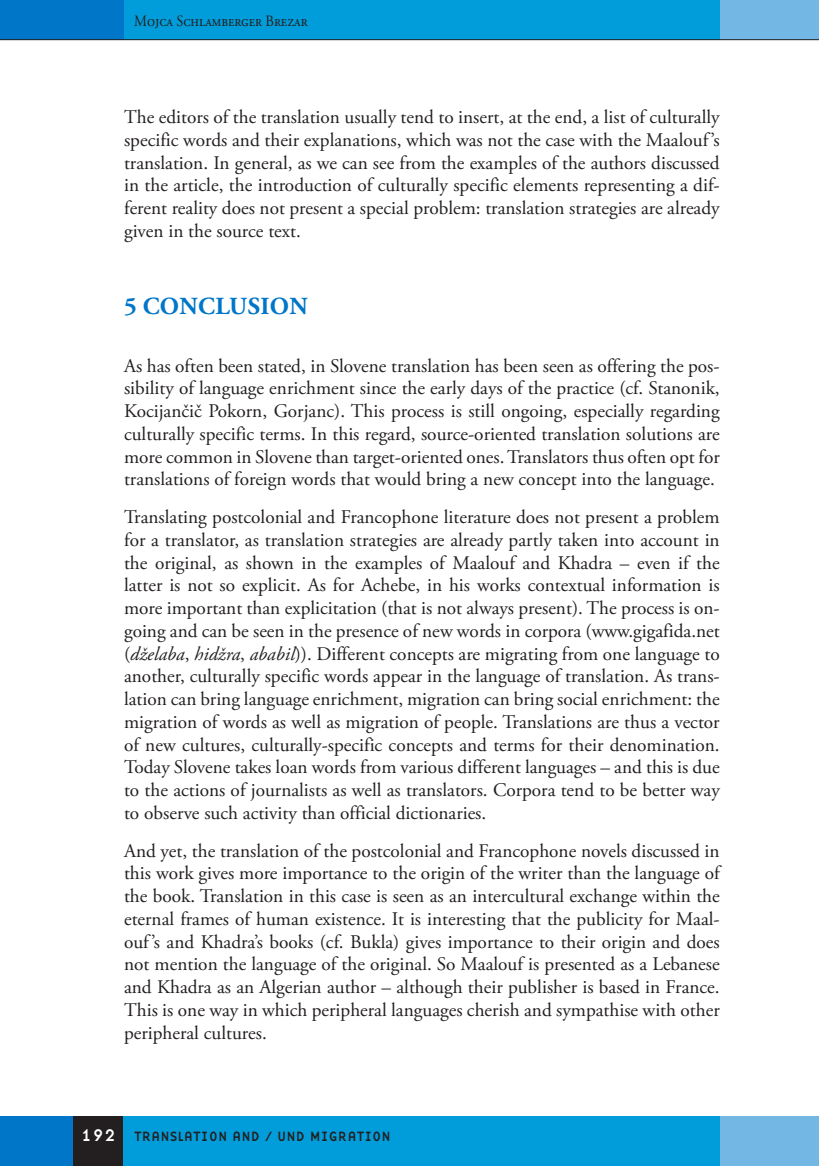
<style>
.page{position:relative;width:819px;height:1166px;background:#fff}
.page>*{position:absolute;margin:0;border:0;box-sizing:border-box;transform-origin:0 0}
.R_Naslov_-_Prva_rave{font:700 24.5px "Adobe Garamond Pro";letter-spacing:.015em;color:#0076c8}
.t1{font:19.25px/22.8px "Adobe Garamond Pro";color:#231f20;text-align:justify}
.t2{font:15.75px "Adobe Garamond Pro";color:#231f20;scale:.9 1}
.t3{font:14px "Base Nine";color:#231f20}
.s1{font-style:italic}
.s2{font-size:17.5px;color:#fff}
</style>
<div class="page">
<div style="left:122px;top:0;width:597px;height:40px;background:#009dda"></div>
<div style="left:719px;top:0;width:99px;height:40px;background:#73b8e5"></div>
<div style="left:0;top:0;width:124px;height:40px;background:#0076c8"></div>
<hr style="left:0;top:39px;width:818px;height:1px;background:#231f20">
<div style="left:123px;top:1116px;width:621px;height:50px;background:#009dda"></div>
<div style="left:719px;top:1116px;width:99px;height:50px;background:#73b8e5"></div>
<div style="left:0;top:1116px;width:74px;height:50px;background:#0076c8"></div>
<div style="left:74px;top:1116px;width:49px;height:50px;background:#231f20"></div>
<p class="t2" style="left:134px;top:11px;width:194px">Mojca Schlamberger Brezar</p>
<p class="t1" style="left:124px;top:106px;width:597px">The editors of the translation usually tend to insert, at the end, a list of culturally specific words and their explanations, which was not the case with the Maalouf’s translation. In general, as we can see from the examples of the authors discussed in the article, the introduction of culturally specific elements representing a dif&shy;ferent reality does not present a special problem: translation strategies are already given in the source text.</p>
<p class="R_Naslov_-_Prva_rave" style="left:124px;top:292px;width:185px">5 CONCLUSION</p>
<p class="t1" style="left:124px;top:355px;width:597px">As has often been stated, in Slovene translation has been seen as offering the pos&shy;sibility of language enrichment since the early days of the practice (cf. Stanonik, Kocijančič Pokorn, Gorjanc). This process is still ongoing, especially regarding culturally specific terms. In this regard, source-oriented translation solutions are more common in Slovene than target-oriented ones. Translators thus often opt for translations of foreign words that would bring a new concept into the language.</p>
<p class="t1" style="left:124px;top:506px;width:597px">Translating postcolonial and Francophone literature does not present a problem for a translator, as translation strategies are already partly taken into account in the original, as shown in the examples of Maalouf and Khadra – even if the latter is not so explicit. As for Achebe, in his works contextual information is more important than explicitation (that is not always present). The process is on&shy;going and can be seen in the presence of new words in corpora (www.gigafida.net (<span class="s1">dželaba</span>, <span class="s1">hidžra</span>, <span class="s1">ababil</span>)). Different concepts are migrating from one language to another, culturally specific words appear in the language of translation. As trans&shy;lation can bring language enrichment, migration can bring social enrichment: the migration of words as well as migration of people. Translations are thus a vector of new cultures, culturally-specific concepts and terms for their denomination.<br>Today Slovene takes loan words from various different languages – and this is due to the actions of journalists as well as translators. Corpora tend to be better way to observe such activity than official dictionaries.</p>
<p class="t1" style="left:124px;top:840px;width:597px">And yet, the translation of the postcolonial and Francophone novels discussed in this work gives more importance to the origin of the writer than the language of the book. Translation in this case is seen as an intercultural exchange within the eternal frames of human existence. It is interesting that the publicity for Maal&shy;ouf’s and Khadra’s books (cf. Bukla) gives importance to their origin and does not mention the language of the original. So Maalouf is presented as a Lebanese and Khadra as an Algerian author – although their publisher is based in France.<br>This is one way in which peripheral languages cherish and sympathise with other peripheral cultures.</p>
<p class="t3" style="left:81px;top:1126px;width:311px"><span class="s2">192</span> TRANSLATION AND / UND MIGRATION</p>
</div>
